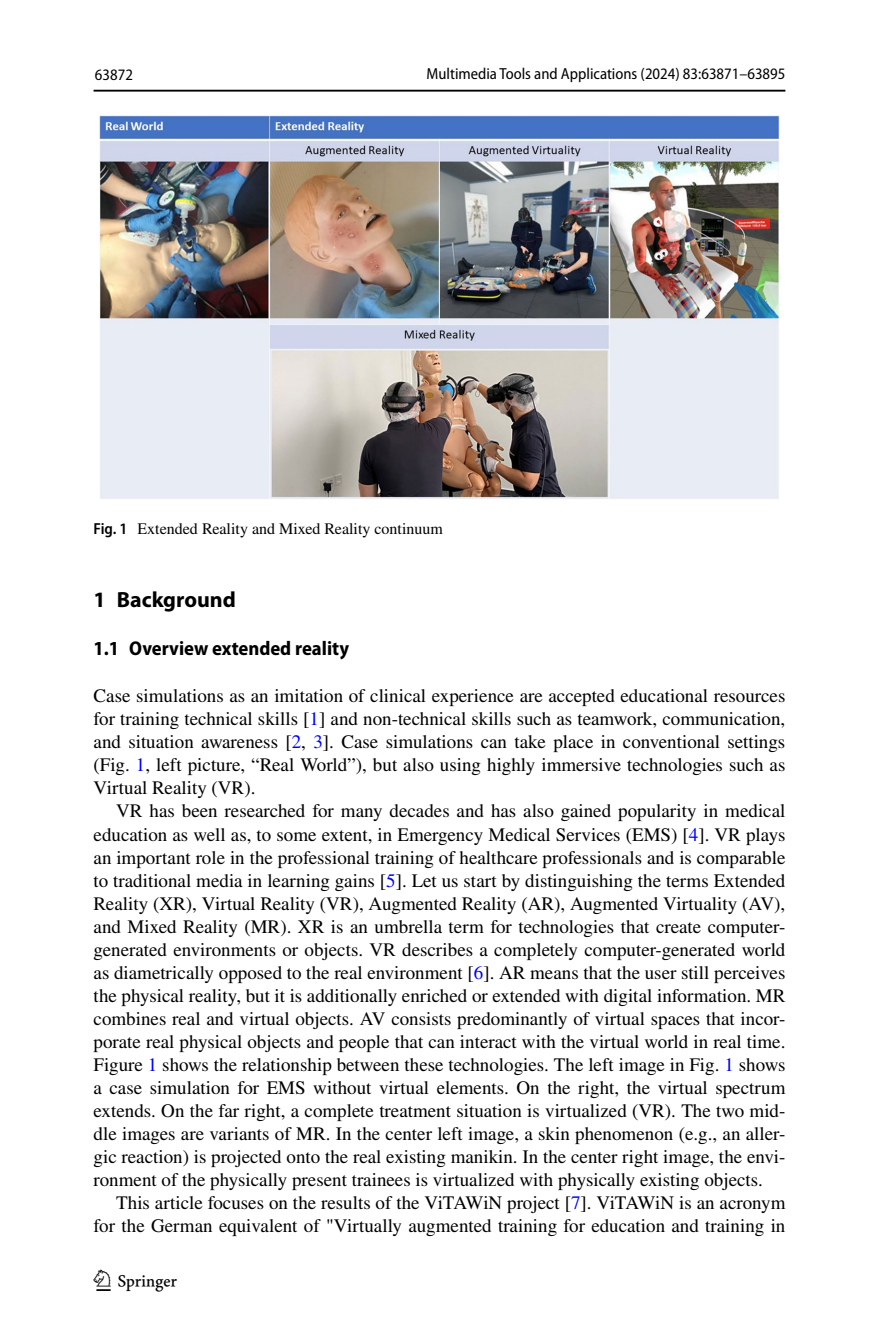
<style>
.page{position:relative;width:879px;height:1333px;background:#fff}
.page>*{position:absolute;margin:0;border:0;box-sizing:border-box;transform-origin:0 0}
.t1{font:30px "Springnew Regular 2";color:#000}
.t2{font:700 22px "Myriad Pro";color:#000}
.t3{font:700 semi-condensed 20px "Myriad Pro";color:#000}
.t4{font:19px/23px "STIX";color:#000;text-align:justify}
.t5{font:semi-condensed 16px "Myriad Pro";color:#000}
.t6{font:16px "STIX";color:#000}
.s1{font-family:"Myriad Pro";font-weight:600;font-stretch:semi-condensed}
.s2{color:#00f}
</style>
<div class="page">
<hr style="left:94px;top:90px;width:691px;height:2px;background:#000">
<img style="left:99px;top:116px;width:681px;height:383px">
<p class="t5" style="left:95px;top:66px;width:39px">63872</p>
<p class="t5" style="left:426px;top:65px;width:360px">Multimedia Tools and Applications (2024) 83:63871–63895</p>
<p class="t6" style="left:94px;top:517px;width:351px"><span class="s1">Fig. 1</span> Extended Reality and Mixed Reality continuum</p>
<p class="t2" style="left:94px;top:585px;width:144px">1 Background</p>
<p class="t3" style="left:94px;top:637px;width:257px">1.1 Overview extended reality</p>
<p class="t4" style="left:94px;top:685px;width:693px">Case simulations as an imitation of clinical experience are accepted educational resources for training technical skills [<span class="s2">1</span>] and non-technical skills such as teamwork, communication, and situation awareness [<span class="s2">2</span>, <span class="s2">3</span>]. Case simulations can take place in conventional settings (Fig. <span class="s2">1</span>, left picture, “Real World”), but also using highly immersive technologies such as Virtual Reality (VR).</p>
<p class="t4" style="left:94px;top:800px;width:693px;text-indent:23px">VR has been researched for many decades and has also gained popularity in medical education as well as, to some extent, in Emergency Medical Services (EMS) [<span class="s2">4</span>]. VR plays an important role in the professional training of healthcare professionals and is comparable to traditional media in learning gains [<span class="s2">5</span>]. Let us start by distinguishing the terms Extended Reality (XR), Virtual Reality (VR), Augmented Reality (AR), Augmented Virtuality (AV), and Mixed Reality (MR). XR is an umbrella term for technologies that create computer&shy;generated environments or objects. VR describes a completely computer-generated world as diametrically opposed to the real environment [<span class="s2">6</span>]. AR means that the user still perceives the physical reality, but it is additionally enriched or extended with digital information. MR combines real and virtual objects. AV consists predominantly of virtual spaces that incor&shy;porate real physical objects and people that can interact with the virtual world in real time.<br>Figure <span class="s2">1</span> shows the relationship between these technologies. The left image in Fig. <span class="s2">1</span> shows a case simulation for EMS without virtual elements. On the right, the virtual spectrum extends. On the far right, a complete treatment situation is virtualized (VR). The two mid&shy;dle images are variants of MR. In the center left image, a skin phenomenon (e.g., an aller&shy;gic reaction) is projected onto the real existing manikin. In the center right image, the envi&shy;ronment of the physically present trainees is virtualized with physically existing objects.</p>
<p class="t4" style="left:94px;top:1192px;width:693px;text-align:right">This article focuses on the results of the ViTAWiN project [<span class="s2">7</span>]. ViTAWiN is an acronym for the German equivalent of "Virtually augmented training for education and training in</p>
<h1 class="t1" style="left:96px;top:1269px;width:83px">1 3</h1>
</div>
